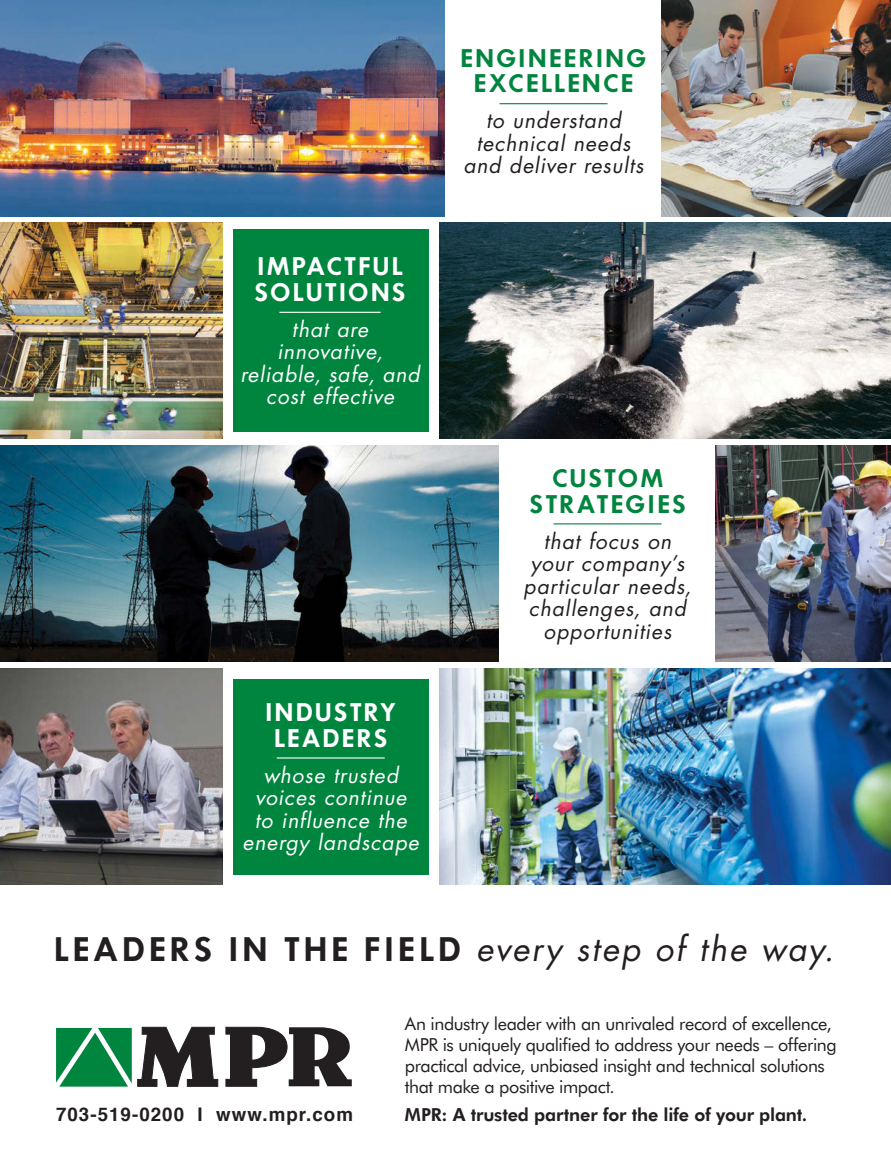
<style>
.page{position:relative;width:891px;height:1175px;background:#fff}
.page>*{position:absolute;margin:0;border:0;box-sizing:border-box;transform-origin:0 0}
.t1{font:italic 33px "Futura";letter-spacing:.065em;color:#231f20}
.t2{font:600 22.5px/25.5px "Futura";letter-spacing:.095em;color:#00853f;text-align:center}
.t3{font:600 22.5px/25.5px "Futura";letter-spacing:.09em;color:#fff}
.t4{font:italic 21px/22.5px "Futura";letter-spacing:.045em;color:#231f20;text-align:center}
.t5{font:italic 21px/22.5px "Futura";letter-spacing:.045em;color:#fff;text-align:center}
.t6{font:700 18.75px "Helvetica";letter-spacing:.055em;color:#231f20}
.t7{font:18px/21px "Futura BT";letter-spacing:-.025em;color:#231f20}
.t8{font:800 18px "Futura BT";letter-spacing:-.01em;color:#231f20}
.s1{font-weight:600;font-style:normal;font-size:30px}
</style>
<div class="page">
<img style="left:439px;top:223px;width:452px;height:216px">
<img style="left:662px;top:0;width:229px;height:216px">
<img style="left:0;top:223px;width:223px;height:216px">
<img style="left:716px;top:446px;width:175px;height:216px">
<img style="left:0;top:446px;width:499px;height:216px">
<img style="left:0;top:0;width:445px;height:216px">
<img style="left:439px;top:668px;width:452px;height:216px">
<img style="left:0;top:668px;width:223px;height:216px">
<svg style="left:56px;top:1028px;width:76px;height:58px;background:#26975b"></svg>
<svg style="left:138px;top:1027px;width:80px;height:59px"></svg>
<svg style="left:226px;top:1027px;width:126px;height:59px"></svg>
<hr style="left:500px;top:103px;width:108px;height:1px;background:#00853f">
<hr style="left:554px;top:523px;width:108px;height:1px;background:#00853f">
<div style="left:233px;top:678px;width:196px;height:196px;background:#00853f"></div>
<div style="left:233px;top:230px;width:196px;height:202px;background:#00853f"></div>
<hr style="left:279px;top:312px;width:102px;height:1px;background:#fff">
<hr style="left:277px;top:757px;width:108px;height:1px;background:#fff">
<p class="t3" style="left:254px;top:253px;width:153px">IMPACTFUL<br>SOLUTIONS</p>
<p class="t5" style="left:240px;top:318px;width:181px">that are innovative, reliable, safe, and cost effective</p>
<p class="t3" style="left:265px;top:699px;width:133px;text-align:center">INDUSTRY<br>LEADERS</p>
<p class="t5" style="left:243px;top:763px;width:178px">whose trusted voices continue<br>to influence the energy landscape</p>
<p class="t2" style="left:460px;top:45px;width:188px">ENGINEERING<br>EXCELLENCE</p>
<p class="t4" style="left:464px;top:109px;width:181px">to understand technical needs and deliver results</p>
<p class="t2" style="left:529px;top:465px;width:158px">CUSTOM<br>STRATEGIES</p>
<p class="t4" style="left:524px;top:529px;width:169px">that focus on your company’s particular needs, challenges, and opportunities</p>
<p class="t1" style="left:54px;top:926px;width:782px"><span class="s1">LEADERS IN THE FIELD</span> every step of the way.</p>
<p class="t7" style="left:405px;top:1012px;width:433px">An industry leader with an unrivaled record of excellence, MPR is uniquely qualified to address your needs – offering practical advice, unbiased insight and technical solutions that make a positive impact.</p>
<p class="t6" style="left:56px;top:1099px;width:299px">703-519-0200 I www.mpr.com</p>
<p class="t8" style="left:405px;top:1103px;width:404px">MPR: A trusted partner for the life of your plant.</p>
</div>
